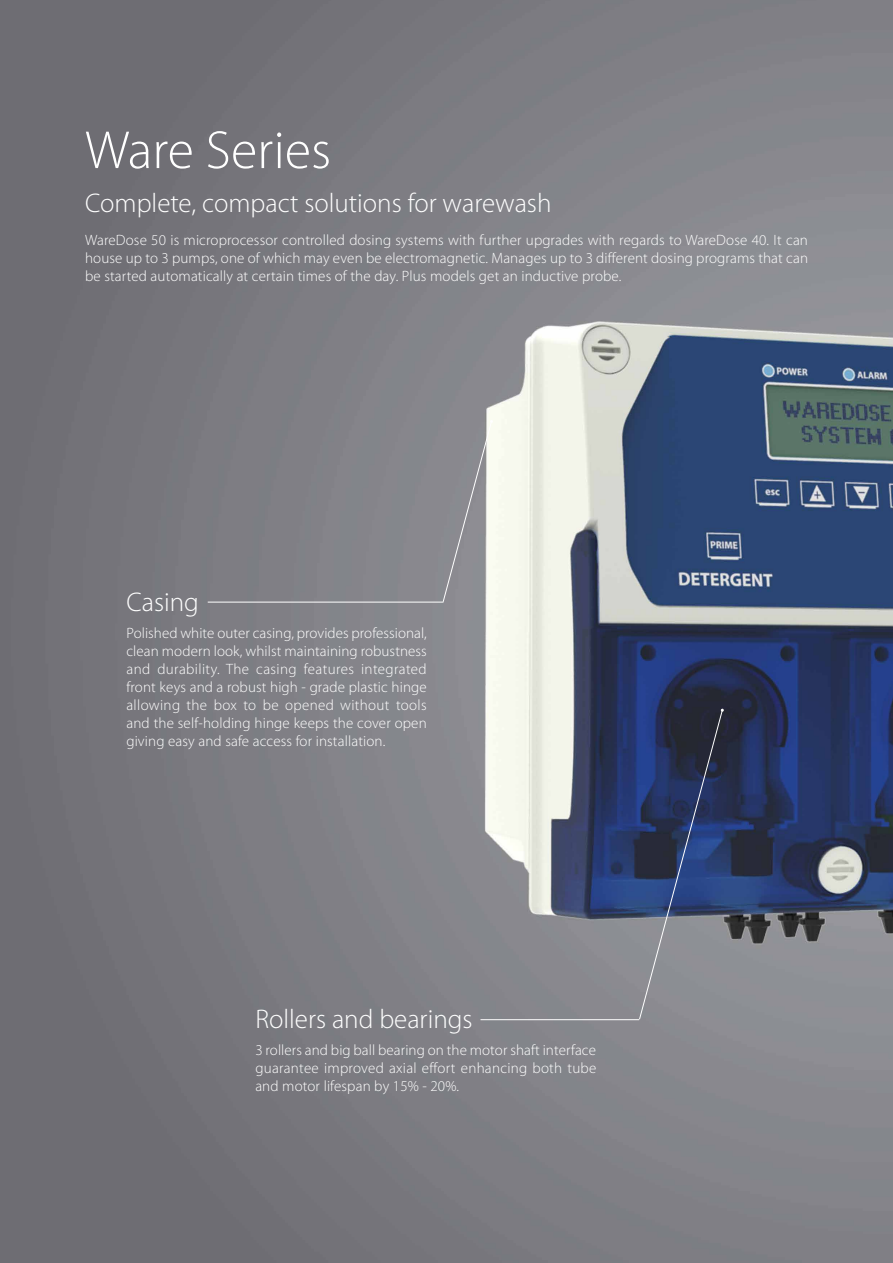
<style>
.page{position:relative;width:893px;height:1263px;background:#fff}
.page>*{position:absolute;margin:0;border:0;box-sizing:border-box;transform-origin:0 0}
.t1{font:300 54px "Myriad Pro";color:#fff}
.t2{font:300 27px "Myriad Pro";color:#fff}
.t3{font:300 15px/18px "Myriad Pro";letter-spacing:.01em;color:#fff;text-align:justify}
</style>
<div class="page">
<img style="left:0;top:0;width:893px;height:1263px">
<svg style="left:442px;top:420px;width:51px;height:183px;background:#9b9b9f"></svg>
<svg style="left:639px;top:708px;width:85px;height:312px;background:#4b5673"></svg>
<hr style="left:208px;top:602px;width:235px;height:1px;background:#fff">
<hr style="left:480px;top:1019px;width:159px;height:1px;background:#fff">
<h1 class="t1" style="left:85px;top:118px;width:248px">Ware Series</h1>
<h2 class="t2" style="left:85px;top:186px;width:468px">Complete, compact solutions for warewash</h2>
<p class="t3" style="left:85px;top:231px;width:724px">WareDose 50 is microprocessor controlled dosing systems with further upgrades with regards to WareDose 40. It can house up to 3 pumps, one of which may even be electromagnetic. Manages up to 3 different dosing programs that can be started automatically at certain times of the day. Plus models get an inductive probe.</p>
<h2 class="t2" style="left:126px;top:586px;width:74px">Casing</h2>
<p class="t3" style="left:126px;top:624px;width:302px">Polished white outer casing, provides professional, clean modern look, whilst maintaining robustness and durability. The casing features integrated front keys and a robust high - grade plastic hinge allowing the box to be opened without tools and the self-holding hinge keeps the cover open giving easy and safe access for installation.</p>
<h2 class="t2" style="left:255px;top:1003px;width:219px">Rollers and bearings</h2>
<p class="t3" style="left:255px;top:1040px;width:343px">3 rollers and big ball bearing on the motor shaft interface guarantee improved axial effort enhancing both tube and motor lifespan by 15% - 20%.</p>
</div>
